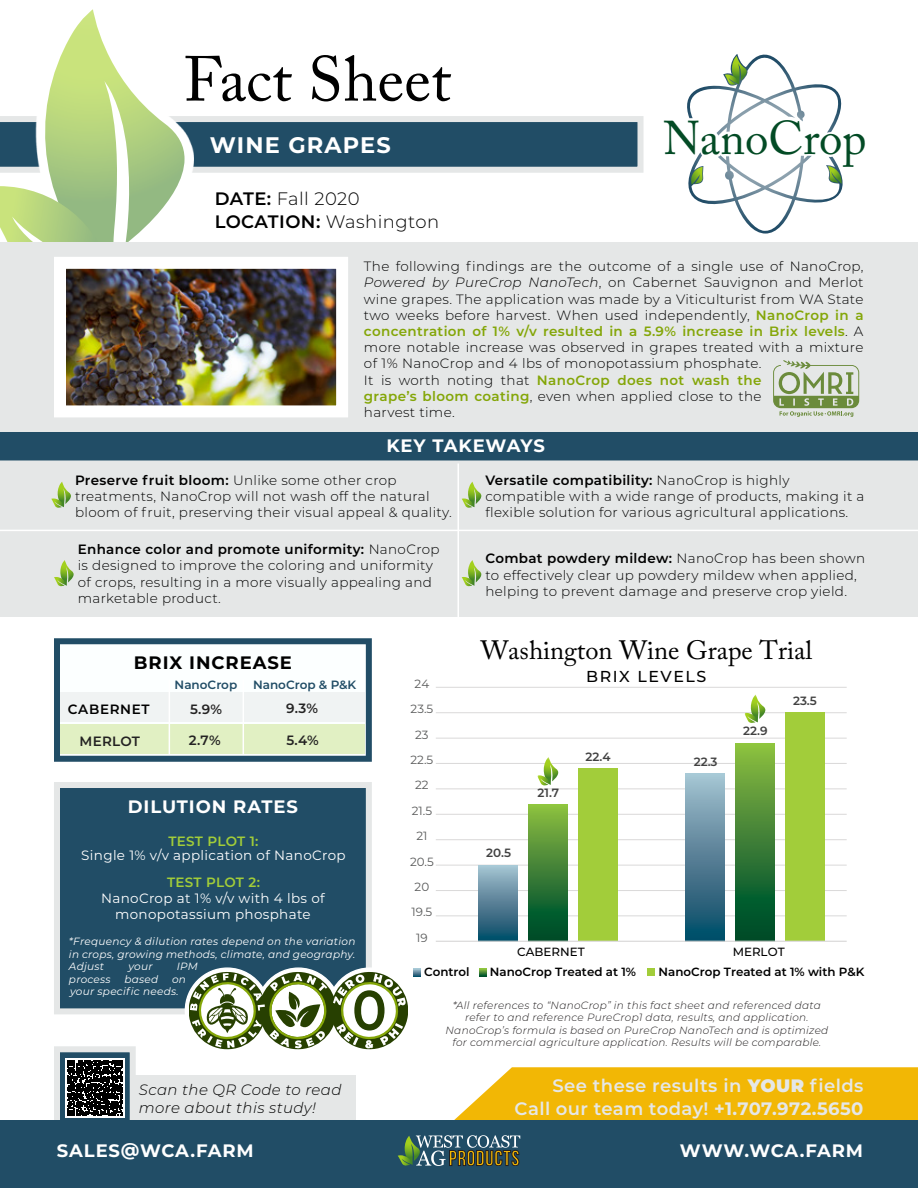
<style>
.page{position:relative;width:918px;height:1188px;background:#fff}
.page>*{position:absolute;margin:0;border:0;box-sizing:border-box;transform-origin:0 0}
.t1{font:63px "Adobe Caslon Pro";color:#000}
.t2{font:46.95px "Adobe Caslon Pro";color:#034b25}
.t3{font:26.4px "Adobe Caslon Pro";color:#000}
.t4{font:700 22.5px "Montserrat";letter-spacing:.05em;color:#fff}
.t5{font:600 18px/22.5px "Montserrat";letter-spacing:.025em;color:#e5e7e7;text-align:right}
.t6{font:700 18px "Montserrat";letter-spacing:.045em;color:#fff}
.t7{font:300 18px/23.2px "Montserrat";letter-spacing:.025em;color:#000}
.t8{font:700 18px "Montserrat";letter-spacing:.05em;color:#000}
.t9{font:500 15.9px "Montserrat";letter-spacing:.1em;color:#000}
.t10{font:italic 300 15px/18px "Montserrat";letter-spacing:.025em;color:#000}
.t11{font:300 13.5px/16.2px "Montserrat";letter-spacing:.025em;color:#000}
.t12{font:13.5px/16.2px "Montserrat";letter-spacing:.025em;color:#fff;text-align:center}
.t13{font:600 13.5px "Montserrat";letter-spacing:.015em;color:#a2cd39}
.t14{font:600 13.5px "Montserrat";color:#242323}
.t15{font:600 13.5px "Montserrat";letter-spacing:.05em;color:#000}
.t16{font:600 13.5px "Montserrat";letter-spacing:.02em;color:#232222}
.t17{font:600 12px "Montserrat";color:#414141}
.t18{font:600 12px "Montserrat";color:#214d66}
.t19{font:600 11.85px "Montserrat";color:#000}
.t20{font:11.85px "Montserrat";color:#595a5a}
.t21{font:500 11.85px "Montserrat";color:#000}
.t22{font:italic 300 10.5px/12.6px "Montserrat";letter-spacing:.025em;color:#221f20;text-align:center}
.t23{font:italic 10.5px/12.6px "Montserrat";letter-spacing:.025em;color:#fff;text-align:justify}
.s1{font-weight:600}
.s2{font-style:italic}
.s3{font-weight:600;color:#84a608}
.s4{font-weight:900}
.s5{font-weight:700}
</style>
<div class="page">
<div style="left:0;top:463px;width:918px;height:154px;background:#e5e7e7"></div>
<hr style="left:458px;top:444px;width:1px;height:180px;background:#fff">
<hr style="left:0;top:530px;width:918px;height:1px;background:#fff">
<svg style="left:0;top:432px;width:918px;height:33px;background:#3b6277"></svg>
<div style="left:100px;top:1075px;width:255px;height:47px;background:#e5e7e7"></div>
<div style="left:54px;top:1046px;width:82px;height:84px;background:#214d66;border:6px solid #e5e7e7"></div>
<div style="left:65px;top:1058px;width:60px;height:60px;background:#fff"></div>
<svg style="left:67px;top:1060px;width:55px;height:56px"></svg>
<svg style="left:687px;top:54px;width:155px;height:82px"></svg>
<svg style="left:688px;top:152px;width:155px;height:82px"></svg>
<svg style="left:0;top:9px;width:644px;height:233px"></svg>
<svg style="left:419px;top:1067px;width:499px;height:54px;background:#efbe27"></svg>
<div style="left:0;top:1121px;width:918px;height:67px;background:#214d66"></div>
<svg style="left:398px;top:1135px;width:122px;height:31px"></svg>
<div style="left:0;top:242px;width:918px;height:190px;background:#e5e7e7"></div>
<img style="left:67px;top:270px;width:268px;height:134px">
<div style="left:54px;top:257px;width:294px;height:160px;border:12px solid #fff"></div>
<svg style="left:773px;top:360px;width:86px;height:57px"></svg>
<hr style="left:436px;top:687px;width:411px;height:1px;background:#dad9d9">
<hr style="left:436px;top:712px;width:411px;height:1px;background:#dad9d9">
<hr style="left:436px;top:738px;width:411px;height:1px;background:#dad9d9">
<hr style="left:436px;top:763px;width:411px;height:1px;background:#dad9d9">
<hr style="left:436px;top:788px;width:411px;height:1px;background:#dad9d9">
<hr style="left:436px;top:814px;width:411px;height:1px;background:#dad9d9">
<hr style="left:436px;top:839px;width:411px;height:1px;background:#dad9d9">
<hr style="left:436px;top:865px;width:411px;height:1px;background:#dad9d9">
<hr style="left:436px;top:890px;width:411px;height:1px;background:#dad9d9">
<hr style="left:436px;top:915px;width:411px;height:1px;background:#dad9d9">
<div style="left:479px;top:865px;width:39px;height:76px;background:linear-gradient(to bottom,#a8c0cf,#074965)"></div>
<div style="left:686px;top:774px;width:39px;height:167px;background:linear-gradient(to bottom,#a8c0cf,#044663)"></div>
<div style="left:528px;top:804px;width:39px;height:137px;background:linear-gradient(to bottom,#8ebd41,#004529)"></div>
<div style="left:735px;top:743px;width:39px;height:198px;background:linear-gradient(to bottom,#8dbd41,#004529)"></div>
<div style="left:578px;top:769px;width:39px;height:172px;background:#a2cd3a"></div>
<div style="left:785px;top:713px;width:39px;height:228px;background:#a2cd3a"></div>
<hr style="left:436px;top:941px;width:411px;height:1px;background:#dad9d9">
<svg style="left:479px;top:969px;width:8px;height:7px"></svg>
<div style="left:648px;top:969px;width:7px;height:7px;background:#a2cd3a"></div>
<svg style="left:537px;top:757px;width:21px;height:28px"></svg>
<svg style="left:744px;top:694px;width:21px;height:29px"></svg>
<svg style="left:51px;top:482px;width:20px;height:26px"></svg>
<svg style="left:462px;top:482px;width:19px;height:26px"></svg>
<svg style="left:54px;top:560px;width:20px;height:26px"></svg>
<svg style="left:462px;top:560px;width:19px;height:26px"></svg>
<div style="left:54px;top:638px;width:318px;height:124px;background:#fcffff;border:6px solid #214d66"></div>
<div style="left:60px;top:693px;width:305px;height:29px;background:#f0f3f3"></div>
<div style="left:60px;top:725px;width:305px;height:29px;background:#e1f0c3"></div>
<hr style="left:243px;top:679px;width:1px;height:76px;background:#fff">
<hr style="left:169px;top:679px;width:1px;height:76px;background:#fff">
<div style="left:54px;top:782px;width:318px;height:232px;background:#214d66;border:6px solid #e5e7e7"></div>
<svg style="left:184px;top:967px;width:237px;height:83px"></svg>
<h1 class="t1" style="left:183px;top:42px;width:269px">Fact Sheet</h1>
<h3 class="t4" style="left:210px;top:129px;width:182px">WINE GRAPES</h3>
<h3 class="t7" style="left:215px;top:186px;width:226px"><span class="s1">DATE:</span> Fall 2020<br><span class="s1">LOCATION:</span> Washington</h3>
<h2 class="t2" style="left:663px;top:110px;width:205px">NanoCrop</h2>
<p class="t11" style="left:364px;top:258px;width:501px">The following findings are the outcome of a single use of NanoCrop, <span class="s2">Powered by PureCrop NanoTech</span>, on Cabernet Sauvignon and Merlot wine grapes. The application was made by a Viticulturist from WA State two weeks before harvest. When used independently, <span class="s3">NanoCrop in a concentration of 1% v/v resulted in a 5.9% increase in Brix levels</span>. A more notable increase was observed in grapes treated with a mixture of 1% NanoCrop and 4 lbs of monopotassium phosphate.<br>It is worth noting that <span class="s3">NanoCrop does not wash the<br>grape’s bloom coating</span>, even when applied close to the<br>harvest time.</p>
<h3 class="t6" style="left:386px;top:433px;width:160px">KEY TAKEWAYS</h3>
<p class="t11" style="left:75px;top:472px;width:378px"><span class="s1">Preserve fruit bloom:</span> Unlike some other crop treatments, NanoCrop will not wash off the natural bloom of fruit, preserving their visual appeal &amp; quality.</p>
<p class="t11" style="left:485px;top:472px;width:380px"><span class="s1">Versatile compatibility:</span> NanoCrop is highly compatible with a wide range of products, making it a flexible solution for various agricultural applications.</p>
<p class="t11" style="left:78px;top:541px;width:363px"><span class="s1">Enhance color and promote uniformity:</span> NanoCrop is designed to improve the coloring and uniformity of crops, resulting in a more visually appealing and marketable product.</p>
<p class="t11" style="left:485px;top:550px;width:381px"><span class="s1">Combat powdery mildew:</span> NanoCrop has been shown to effectively clear up powdery mildew when applied, helping to prevent damage and preserve crop yield.</p>
<h3 class="t8" style="left:134px;top:650px;width:159px">BRIX INCREASE</h3>
<p class="t18" style="left:175px;top:676px;width:64px">NanoCrop</p>
<p class="t15" style="left:68px;top:700px;width:83px">CABERNET</p>
<p class="t14" style="left:190px;top:700px;width:34px">5.9%</p>
<p class="t14" style="left:189px;top:731px;width:33px">2.7%</p>
<p class="t16" style="left:80px;top:732px;width:62px">MERLOT</p>
<p class="t18" style="left:253px;top:676px;width:105px">NanoCrop &amp; P&amp;K</p>
<p class="t14" style="left:286px;top:699px;width:33px">9.3%</p>
<p class="t14" style="left:286px;top:731px;width:34px">5.4%</p>
<h3 class="t6" style="left:128px;top:794px;width:172px">DILUTION RATES</h3>
<p class="t13" style="left:168px;top:832px;width:92px">TEST PLOT 1:</p>
<p class="t13" style="left:167px;top:872px;width:94px">TEST PLOT 2:</p>
<p class="t12" style="left:101px;top:889px;width:225px">NanoCrop at 1% v/v with 4 lbs of monopotassium phosphate</p>
<p class="t12" style="left:81px;top:847px;width:266px">Single 1% v/v application of NanoCrop</p>
<p class="t23" style="left:69px;top:935px;width:288px">*Frequency &amp; dilution rates depend on the variation in crops, growing methods, climate, and geography.<br>Adjust</p>
<p class="t23" style="left:128px;top:960px;width:26px">your</p>
<p class="t23" style="left:177px;top:960px;width:23px">IPM</p>
<p class="t23" style="left:69px;top:972px;width:43px">process</p>
<p class="t23" style="left:124px;top:972px;width:35px">based</p>
<p class="t23" style="left:70px;top:972px;width:117px;text-indent:102px">on your specific needs.</p>
<p class="t10" style="left:139px;top:1080px;width:204px">Scan the QR Code to read more about this study!</p>
<p class="t20" style="left:415px;top:676px;width:16px">24</p>
<p class="t20" style="left:411px;top:701px;width:24px">23.5</p>
<p class="t20" style="left:415px;top:726px;width:15px">23</p>
<p class="t20" style="left:411px;top:752px;width:24px">22.5</p>
<p class="t20" style="left:415px;top:777px;width:15px">22</p>
<p class="t20" style="left:412px;top:803px;width:22px">21.5</p>
<p class="t20" style="left:416px;top:828px;width:13px">21</p>
<p class="t20" style="left:410px;top:853px;width:25px">20.5</p>
<p class="t20" style="left:415px;top:879px;width:16px">20</p>
<p class="t20" style="left:412px;top:904px;width:22px">19.5</p>
<p class="t20" style="left:416px;top:930px;width:13px">19</p>
<h3 class="t3" style="left:481px;top:634px;width:333px">Washington Wine Grape Trial</h3>
<p class="t9" style="left:586px;top:665px;width:122px">BRIX LEVELS</p>
<p class="t17" style="left:486px;top:845px;width:26px">20.5</p>
<p class="t17" style="left:537px;top:785px;width:23px">21.7</p>
<p class="t17" style="left:585px;top:748px;width:27px">22.4</p>
<p class="t17" style="left:694px;top:753px;width:25px">22.3</p>
<p class="t17" style="left:743px;top:723px;width:26px">22.9</p>
<p class="t17" style="left:793px;top:692px;width:25px">23.5</p>
<p class="t21" style="left:517px;top:943px;width:69px">CABERNET</p>
<p class="t21" style="left:733px;top:943px;width:54px">MERLOT</p>
<p class="t19" style="left:424px;top:964px;width:47px">Control</p>
<p class="t19" style="left:490px;top:964px;width:148px">NanoCrop Treated at 1%</p>
<p class="t19" style="left:659px;top:964px;width:208px">NanoCrop Treated at 1% with P&amp;K</p>
<p class="t22" style="left:446px;top:998px;width:384px">*All references to “NanoCrop” in this fact sheet and referenced data refer to and reference PureCrop1 data, results, and application.<br>NanoCrop’s formula is based on PureCrop NanoTech and is optimized for commercial agriculture application. Results will be comparable.</p>
<h3 class="t5" style="left:515px;top:1074px;width:350px">See these results in <span class="s4">YOUR</span> fields<br>Call our team today! <span class="s5">+1.707.972.5650</span></h3>
<h3 class="t6" style="left:57px;top:1138px;width:198px">SALES@WCA.FARM</h3>
<h3 class="t6" style="left:680px;top:1137px;width:185px">WWW.WCA.FARM</h3>
</div>
